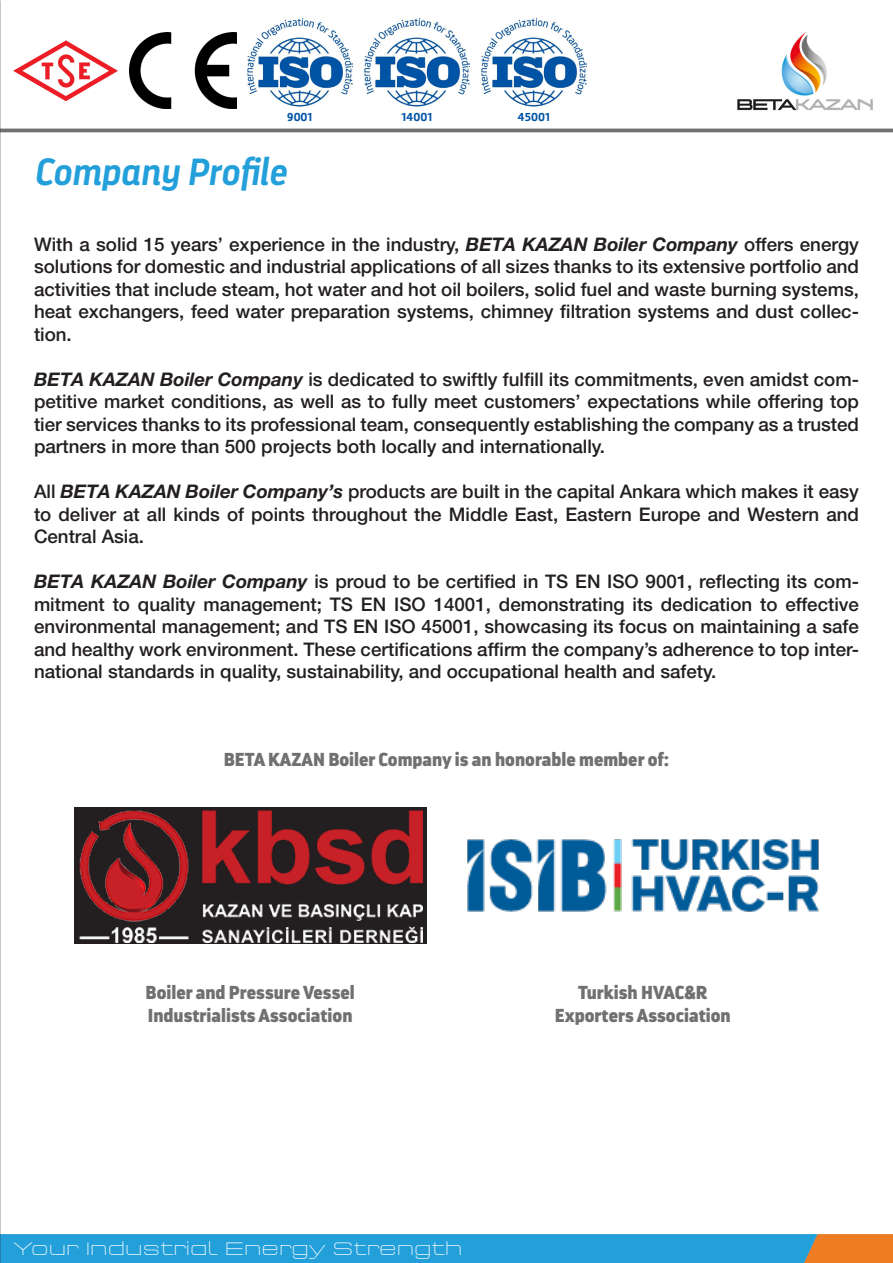
<style>
.page{position:relative;width:893px;height:1263px;background:#fff}
.page>*{position:absolute;margin:0;border:0;box-sizing:border-box;transform-origin:0 0}
.t1{font:italic 600 37.5px "Darwin Pro";color:#239fda}
.t2{font:500 18.75px/22.5px "Helvetica Neue LT Pro";color:#231f20;text-align:justify}
.t3{font:900 18.75px "Darwin Pro";color:#70706f}
.t4{font:200 18.75px "Q Type Ext";color:#fff}
.t5{font:700 12px "Marine Rounded";color:#0054a6}
.s1{font-weight:700;font-style:italic}
</style>
<div class="page">
<hr style="left:0;top:129px;width:893px;height:3px;background:#70706f">
<img style="left:737px;top:31px;width:136px;height:80px">
<img style="left:13px;top:40px;width:105px;height:62px">
<img style="left:130px;top:33px;width:106px;height:75px">
<svg style="left:0;top:1234px;width:893px;height:29px;background:#369cc9"></svg>
<img style="left:247px;top:18px;width:106px;height:89px">
<img style="left:364px;top:18px;width:106px;height:89px">
<img style="left:481px;top:18px;width:106px;height:89px">
<svg style="left:74px;top:808px;width:353px;height:136px;background:#342b2c"></svg>
<img style="left:78px;top:809px;width:344px;height:133px">
<img style="left:467px;top:839px;width:352px;height:73px">
<p class="t5" style="left:287px;top:109px;width:26px">9001</p>
<p class="t5" style="left:401px;top:109px;width:32px">14001</p>
<p class="t5" style="left:518px;top:109px;width:34px">45001</p>
<p class="t1" style="left:34px;top:146px;width:254px">Company Profile</p>
<p class="t2" style="left:34px;top:233px;width:826px">With a solid 15 years’ experience in the industry, <span class="s1">BETA KAZAN Boiler Company</span> offers energy solutions for domestic and industrial applications of all sizes thanks to its extensive portfolio and activities that include steam, hot water and hot oil boilers, solid fuel and waste burning systems, heat exchangers, feed water preparation systems, chimney filtration systems and dust collec&shy;tion.</p>
<p class="t2" style="left:34px;top:368px;width:826px"><span class="s1">BETA KAZAN Boiler Company</span> is dedicated to swiftly fulfill its commitments, even amidst com&shy;petitive market conditions, as well as to fully meet customers’ expectations while offering top tier services thanks to its professional team, consequently establishing the company as a trusted partners in more than 500 projects both locally and internationally.</p>
<p class="t2" style="left:34px;top:480px;width:826px">All <span class="s1">BETA KAZAN Boiler Company’s</span> products are built in the capital Ankara which makes it easy to deliver at all kinds of points throughout the Middle East, Eastern Europe and Western and Central Asia.</p>
<p class="t2" style="left:34px;top:570px;width:826px"><span class="s1">BETA KAZAN Boiler Company</span> is proud to be certified in TS EN ISO 9001, reflecting its com&shy;mitment to quality management; TS EN ISO 14001, demonstrating its dedication to effective environmental management; and TS EN ISO 45001, showcasing its focus on maintaining a safe and healthy work environment. These certifications affirm the company’s adherence to top inter&shy;national standards in quality, sustainability, and occupational health and safety.</p>
<p class="t3" style="left:224px;top:746px;width:447px">BETA KAZAN Boiler Company is an honorable member of:</p>
<p class="t3" style="left:146px;top:979px;width:211px">Boiler and Pressure Vessel</p>
<p class="t3" style="left:148px;top:1001px;width:206px">Industrialists Association</p>
<p class="t4" style="left:13px;top:1237px;width:450px">Your Industrial Energy Strength</p>
<p class="t3" style="left:578px;top:979px;width:131px">Turkish HVAC&amp;R</p>
<p class="t3" style="left:555px;top:1001px;width:177px">Exporters Association</p>
</div>
